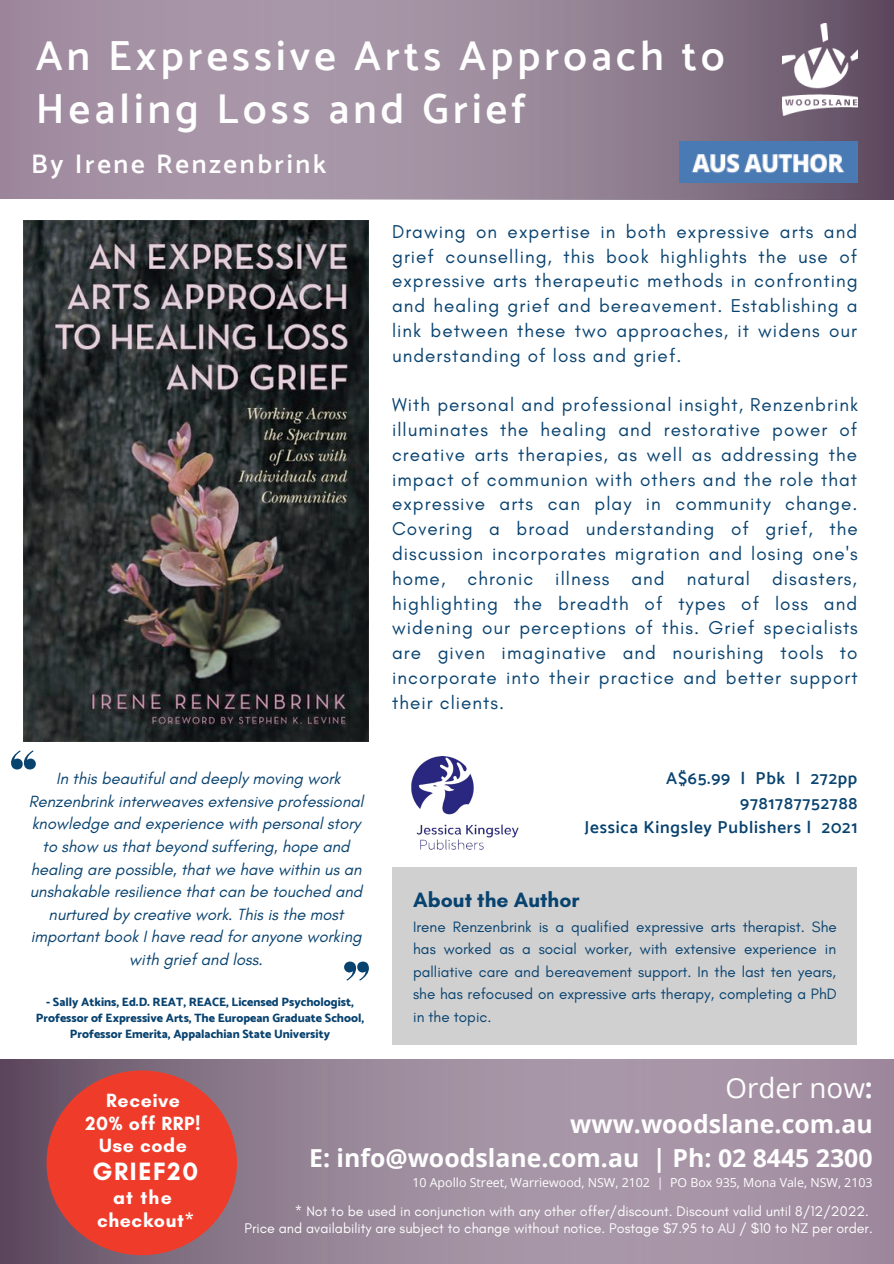
<style>
.page{position:relative;width:894px;height:1264px;background:#fff}
.page>*{position:absolute;margin:0;border:0;box-sizing:border-box;transform-origin:0 0}
.t1{font:600 42px/52.9px "Catamaran";letter-spacing:.1em;color:#fefefe}
.t2{font:27.75px "Open Sans";color:#fefefe}
.t3{font:600 26.7px "Catamaran";letter-spacing:.1em;color:#fefefe}
.t4{font:700 25.5px "Glacial Indifference";letter-spacing:.065em;color:#fff}
.t5{font:700 24.9px/34.2px "Open Sans";color:#fefefe;text-align:right}
.t6{font:700 21.15px "Glacial Indifference";color:#08426f}
.t7{font:700 19.5px/22.5px "Glacial Indifference";letter-spacing:.03em;color:#fff;text-align:center}
.t8{font:18.9px/24.8px "Glacial Indifference";letter-spacing:.055em;color:#08426f;text-align:justify}
.t9{font:600 17.25px/24.8px "Catamaran";letter-spacing:.045em;color:#08426f;text-align:right}
.t10{font:italic 16.5px/22.5px "Glacial Indifference";color:#08426f;text-align:center}
.t11{font:15.3px/22.5px "Glacial Indifference";color:#08426f;text-align:justify}
.t12{font:14.25px/17px "Glacial Indifference";color:#fefefe;text-align:right}
.t13{font:12.45px "Open Sans";color:#fefefe}
.t14{font:800 12px/16px "Catamaran";color:#08426f;text-align:center}
.s1{font-weight:700}
</style>
<div class="page">
<svg style="left:0;top:0;width:893px;height:199px;background:#988698"></svg>
<img style="left:782px;top:24px;width:75px;height:92px">
<svg style="left:0;top:1059px;width:893px;height:204px;background:#998799"></svg>
<div style="left:47px;top:1070px;width:190px;height:185px;background:#ef3c2a;border-radius:50%"></div>
<div style="left:392px;top:867px;width:464px;height:178px;background:#d0d0d0"></div>
<svg style="left:11px;top:750px;width:25px;height:19px"></svg>
<img style="left:411px;top:756px;width:108px;height:94px">
<img style="left:679px;top:141px;width:178px;height:41px">
<img style="left:23px;top:220px;width:345px;height:521px">
<svg style="left:344px;top:961px;width:25px;height:19px"></svg>
<h1 class="t1" style="left:36px;top:29px;width:690px">An Expressive Arts Approach to<br>Healing Loss and Grief</h1>
<h3 class="t3" style="left:31px;top:148px;width:296px">By Irene Renzenbrink</h3>
<p class="t10" style="left:29px;top:767px;width:336px">In this beautiful and deeply moving work Renzenbrink interweaves extensive professional knowledge and experience with personal story to show us that beyond suffering, hope and healing are possible, that we have within us an unshakable resilience that can be touched and nurtured by creative work. This is the most important book I have read for anyone working with grief and loss.</p>
<p class="t14" style="left:36px;top:993px;width:329px">- Sally Atkins, Ed.D. REAT, REACE, Licensed Psychologist,<br>Professor of Expressive Arts, The European Graduate School,<br>Professor Emerita, Appalachian State University</p>
<p class="t8" style="left:392px;top:219px;width:467px">Drawing on expertise in both expressive arts and grief counselling, this book highlights the use of expressive arts therapeutic methods in confronting and healing grief and bereavement. Establishing a link between these two approaches, it widens our understanding of loss and grief.</p>
<p class="t8" style="left:392px;top:392px;width:467px">With personal and professional insight, Renzenbrink illuminates the healing and restorative power of creative arts therapies, as well as addressing the impact of communion with others and the role that expressive arts can play in community change.<br>Covering a broad understanding of grief, the discussion incorporates migration and losing one's home, chronic illness and natural disasters, highlighting the breadth of types of loss and widening our perceptions of this. Grief specialists are given imaginative and nourishing tools to incorporate into their practice and better support their clients.</p>
<p class="t9" style="left:584px;top:765px;width:274px">A$65.99 | Pbk | 272pp<br>9781787752788<br>Jessica Kingsley Publishers | 2021</p>
<p class="t6" style="left:413px;top:887px;width:168px">About the Author</p>
<p class="t11" style="left:413px;top:915px;width:425px">Irene Renzenbrink is a qualified expressive arts therapist. She has worked as a social worker, with extensive experience in palliative care and bereavement support. In the last ten years, she has refocused on expressive arts therapy, completing a PhD in the topic.</p>
<p class="t7" style="left:86px;top:1089px;width:116px">Receive<br>20% off RRP!<br>Use code</p>
<h3 class="t4" style="left:92px;top:1156px;width:107px">GRIEF20</h3>
<p class="t7" style="left:97px;top:1185px;width:99px">at the checkout*</p>
<h2 class="t2" style="left:725px;top:1068px;width:149px">Order now<span class="s1">:</span></h2>
<h3 class="t5" style="left:309px;top:1106px;width:565px">www.woodslane.com.au<br>E: info@woodslane.com.au | Ph: 02 8445 2300</h3>
<p class="t13" style="left:412px;top:1173px;width:461px">10 Apollo Street, Warriewood, NSW, 2102 | PO Box 935, Mona Vale, NSW, 2103</p>
<p class="t12" style="left:244px;top:1202px;width:629px">* Not to be used in conjunction with any other offer/discount. Discount valid until 8/12/2022.<br>Price and availability are subject to change without notice. Postage $7.95 to AU / $10 to NZ per order.</p>
</div>
